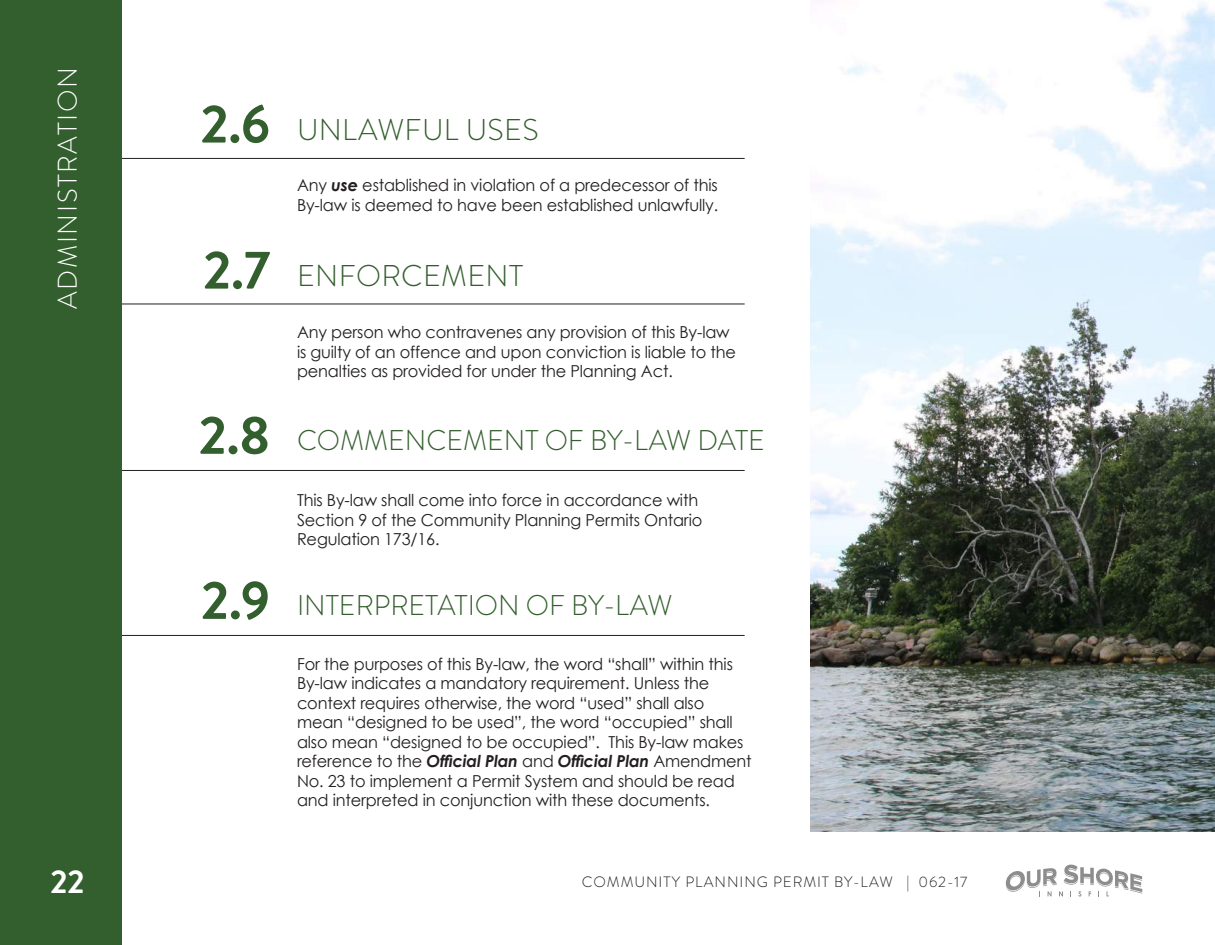
<style>
.page{position:relative;width:1215px;height:945px;background:#fff}
.page>*{position:absolute;margin:0;border:0;box-sizing:border-box;transform-origin:0 0}
.t1{font:700 33px "Brandon Grotesque";color:#fff}
.t2{font:300 30px "Brandon Grotesque";letter-spacing:.01em;color:#335e2d}
.t3{font:300 28.5px "Brandon Grotesque";color:#335e2d}
.t4{font:300 27px "Brandon Grotesque";letter-spacing:.06em;color:#fff}
.t5{font:16.5px/19.5px "Century Gothic";letter-spacing:-.01em;color:#231f20}
.t6{font:300 15px "Brandon Grotesque";letter-spacing:.06em;color:#231f20}
.s1{font-weight:700;font-size:54px}
.s2{font-weight:700;font-style:italic}
</style>
<div class="page">
<svg style="left:1006px;top:865px;width:136px;height:32px"></svg>
<hr style="left:115px;top:635px;width:630px;height:1px;background:#231f20">
<hr style="left:115px;top:304px;width:630px;height:1px;background:#231f20">
<hr style="left:115px;top:470px;width:630px;height:1px;background:#231f20">
<hr style="left:115px;top:158px;width:630px;height:1px;background:#231f20">
<div style="left:0;top:0;width:122px;height:945px;background:#335e2d"></div>
<img style="left:811px;top:0;width:404px;height:831px">
<h3 class="t4" style="left:49px;top:309px;width:243px;rotate:-90deg">ADMINISTRATION</h3>
<h1 class="t1" style="left:50px;top:859px;width:36px">22</h1>
<h3 class="t2" style="left:201px;top:109px;width:340px"><span class="s1">2.6</span> UNLAWFUL USES</h3>
<p class="t5" style="left:297px;top:175px;width:423px">Any <span class="s2">use</span> established in violation of a predecessor of this<br>By-law is deemed to have been established unlawfully.</p>
<h3 class="t2" style="left:203px;top:255px;width:322px"><span class="s1">2.7</span> ENFORCEMENT</h3>
<p class="t5" style="left:297px;top:322px;width:441px">Any person who contravenes any provision of this By-law is guilty of an offence and upon conviction is liable to the penalties as provided for under the Planning Act.</p>
<h3 class="t3" style="left:199px;top:421px;width:568px"><span class="s1">2.8</span> COMMENCEMENT OF BY-LAW DATE</h3>
<p class="t5" style="left:297px;top:490px;width:407px">This By-law shall come into force in accordance with<br>Section 9 of the Community Planning Permits Ontario<br>Regulation 173/16.</p>
<h3 class="t3" style="left:201px;top:586px;width:473px"><span class="s1">2.9</span> INTERPRETATION OF BY-LAW</h3>
<p class="t5" style="left:297px;top:654px;width:456px">For the purposes of this By-law, the word “shall” within this By-law indicates a mandatory requirement. Unless the context requires otherwise, the word “used” shall also mean “designed to be used”, the word “occupied” shall also mean “designed to be occupied”. This By-law makes reference to the <span class="s2">Official Plan</span> and <span class="s2">Official Plan</span> Amendment No. 23 to implement a Permit System and should be read and interpreted in conjunction with these documents.</p>
<p class="t6" style="left:582px;top:871px;width:387px">COMMUNITY PLANNING PERMIT BY-LAW | 062-17</p>
</div>
